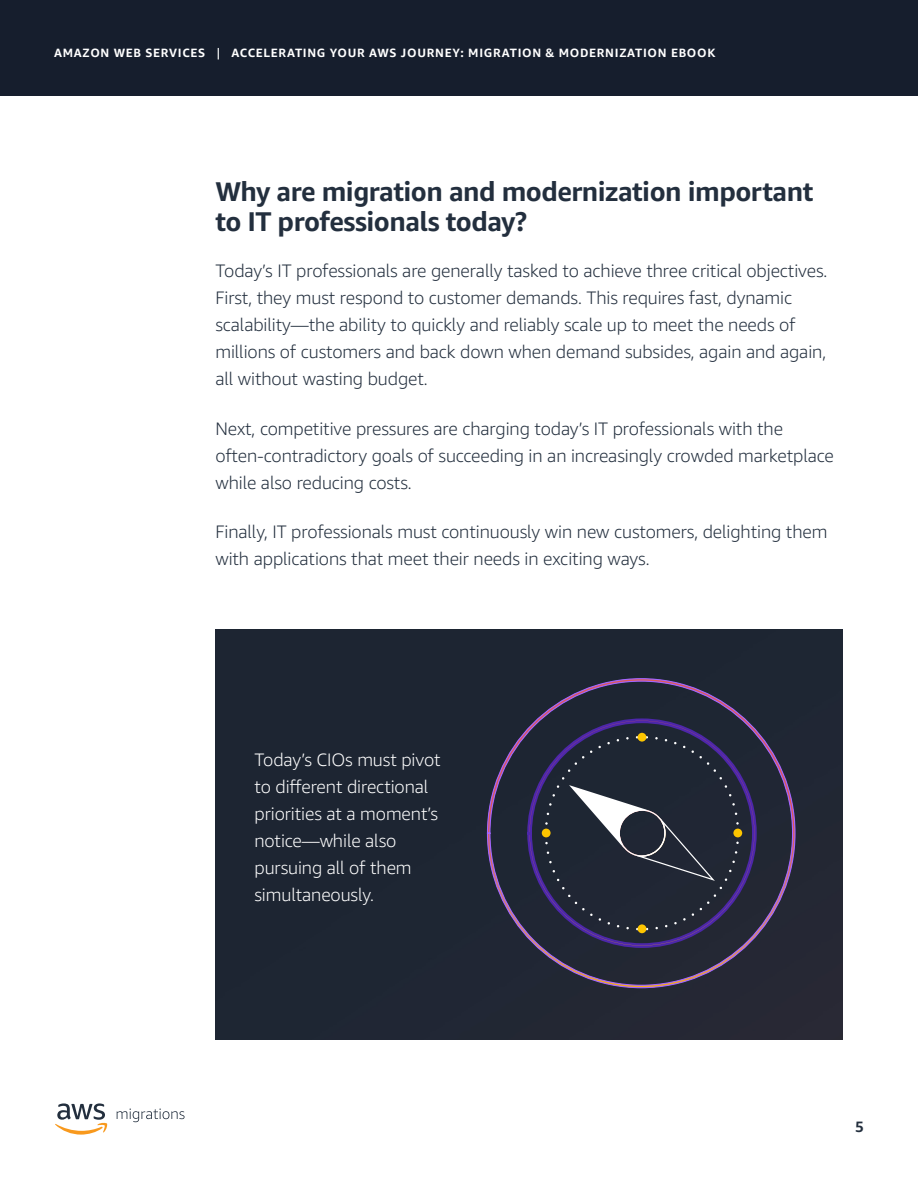
<style>
.page{position:relative;width:918px;height:1188px;background:#fff}
.page>*{position:absolute;margin:0;border:0;box-sizing:border-box;transform-origin:0 0}
.t1{font:700 27px/30px "Amazon Ember";letter-spacing:-.02em;color:#232f3e}
.t2{font:300 18px/27px "Amazon Ember";letter-spacing:-.005em;color:#232f3e}
.t3{font:300 18px/27px "Amazon Ember";letter-spacing:-.005em;color:#fff}
.t4{font:700 15px "Amazon Ember";color:#232f3e}
.t5{font:700 12px "Amazon Ember";letter-spacing:.06em;color:#fff}
.s1{font-weight:400}
</style>
<div class="page">
<div style="left:0;top:0;width:918px;height:96px;background:#161e2d"></div>
<svg style="left:55px;top:1104px;width:53px;height:31px"></svg>
<svg style="left:117px;top:1109px;width:68px;height:13px"></svg>
<div style="left:216px;top:821px;width:416px;height:218px;background:#1e2633"></div>
<div style="left:632px;top:821px;width:211px;height:218px;background:#252834"></div>
<div style="left:216px;top:630px;width:627px;height:191px;background:#1d2532"></div>
<svg style="left:486px;top:678px;width:310px;height:311px;background:#2b2b3d"></svg>
<svg style="left:526px;top:717px;width:232px;height:232px;background:#292846"></svg>
<svg style="left:545px;top:736px;width:194px;height:194px;background:#2c3141"></svg>
<div style="left:638px;top:733px;width:8px;height:9px;background:#fdc500;border-radius:50%"></div>
<div style="left:638px;top:924px;width:8px;height:9px;background:#fdc500;border-radius:50%"></div>
<div style="left:542px;top:829px;width:9px;height:8px;background:#fdc500;border-radius:50%"></div>
<div style="left:733px;top:829px;width:9px;height:8px;background:#fdc500;border-radius:50%"></div>
<p class="t5" style="left:54px;top:45px;width:663px">AMAZON WEB SERVICES <span class="s1">|</span> ACCELERATING YOUR AWS JOURNEY: MIGRATION &amp; MODERNIZATION EBOOK</p>
<h1 class="t1" style="left:215px;top:177px;width:599px">Why are migration and modernization important to IT professionals today?</h1>
<p class="t2" style="left:215px;top:257px;width:614px">Today’s IT professionals are generally tasked to achieve three critical objectives.<br>First, they must respond to customer demands. This requires fast, dynamic scalability—the ability to quickly and reliably scale up to meet the needs of millions of customers and back down when demand subsides, again and again, all without wasting budget.</p>
<p class="t2" style="left:215px;top:415px;width:620px">Next, competitive pressures are charging today’s IT professionals with the often-contradictory goals of succeeding in an increasingly crowded marketplace while also reducing costs.</p>
<p class="t2" style="left:215px;top:518px;width:614px">Finally, IT professionals must continuously win new customers, delighting them with applications that meet their needs in exciting ways.</p>
<p class="t3" style="left:254px;top:746px;width:188px">Today’s CIOs must pivot to different directional priorities at a moment’s notice—while also pursuing all of them simultaneously.</p>
<p class="t4" style="left:855px;top:1118px;width:10px">5</p>
</div>
